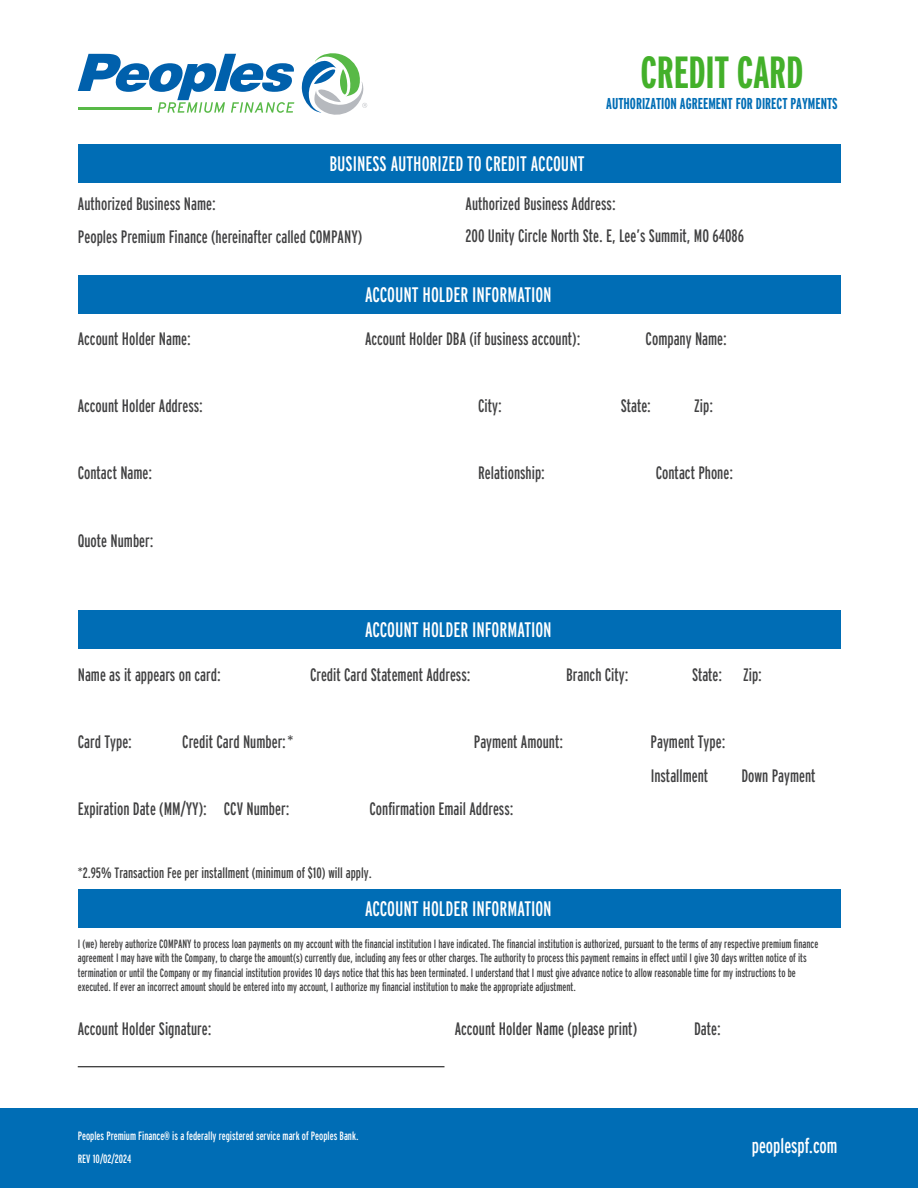
<style>
.page{position:relative;width:918px;height:1188px;background:#fff}
.page>*{position:absolute;margin:0;border:0;box-sizing:border-box;transform-origin:0 0}
.t1{font:700 45px "Interstate Compressed";letter-spacing:-.01em;color:#43b02a}
.t2{font:21px "Interstate Compressed";color:#fff}
.t3{font:18px/32.1px "Interstate Compressed";color:#414142}
.t4{font:700 15.75px "Interstate Compressed";color:#006db5}
.t5{font:15px "Interstate Compressed";color:#404040}
.t6{font:12px/14.4px "Interstate Compressed";color:#414142}
.t7{font:12px/23.5px "Interstate Compressed";color:#fff}
</style>
<div class="page">
<div style="left:78px;top:145px;width:763px;height:38px;background:#006db5"></div>
<div style="left:78px;top:276px;width:763px;height:38px;background:#006db5"></div>
<div style="left:78px;top:610px;width:763px;height:39px;background:#006db5"></div>
<div style="left:78px;top:890px;width:763px;height:38px;background:#006db5"></div>
<div style="left:1px;top:1108px;width:917px;height:80px;background:#006db5"></div>
<svg style="left:78px;top:54px;width:216px;height:59px"></svg>
<svg style="left:301px;top:53px;width:66px;height:62px"></svg>
<hr style="left:78px;top:1067px;width:366px;height:1px;background:#000">
<h2 class="t2" style="left:329px;top:152px;width:257px">BUSINESS AUTHORIZED TO CREDIT ACCOUNT</h2>
<h1 class="t1" style="left:641px;top:47px;width:164px">CREDIT CARD</h1>
<h3 class="t4" style="left:606px;top:95px;width:233px">AUTHORIZATION AGREEMENT FOR DIRECT PAYMENTS</h3>
<h3 class="t3" style="left:78px;top:188px;width:286px">Authorized Business Name:<br>Peoples Premium Finance (hereinafter called COMPANY)</h3>
<h3 class="t3" style="left:466px;top:188px;width:280px">Authorized Business Address:<br>200 Unity Circle North Ste. E, Lee’s Summit, MO 64086</h3>
<h2 class="t2" style="left:365px;top:283px;width:188px">ACCOUNT HOLDER INFORMATION</h2>
<h3 class="t3" style="left:78px;top:322px;width:114px">Account Holder Name:</h3>
<h3 class="t3" style="left:365px;top:322px;width:217px">Account Holder DBA (if business account):</h3>
<h3 class="t3" style="left:646px;top:322px;width:83px">Company Name:</h3>
<h3 class="t3" style="left:78px;top:390px;width:127px">Account Holder Address:</h3>
<h3 class="t3" style="left:478px;top:390px;width:25px">City:</h3>
<h3 class="t3" style="left:621px;top:390px;width:31px">State:</h3>
<h3 class="t3" style="left:694px;top:390px;width:20px">Zip:</h3>
<h3 class="t3" style="left:78px;top:457px;width:76px">Contact Name:</h3>
<h3 class="t3" style="left:478px;top:457px;width:68px">Relationship:</h3>
<h3 class="t3" style="left:656px;top:457px;width:79px">Contact Phone:</h3>
<h3 class="t3" style="left:78px;top:524px;width:77px">Quote Number:</h3>
<h2 class="t2" style="left:365px;top:618px;width:188px">ACCOUNT HOLDER INFORMATION</h2>
<h3 class="t3" style="left:78px;top:658px;width:144px">Name as it appears on card:</h3>
<h3 class="t3" style="left:310px;top:658px;width:162px">Credit Card Statement Address:</h3>
<h3 class="t3" style="left:566px;top:658px;width:64px">Branch City:</h3>
<h3 class="t3" style="left:692px;top:658px;width:31px">State:</h3>
<h3 class="t3" style="left:743px;top:658px;width:20px">Zip:</h3>
<h3 class="t3" style="left:78px;top:726px;width:56px">Card Type:</h3>
<h3 class="t3" style="left:182px;top:726px;width:113px">Credit Card Number:*</h3>
<h3 class="t3" style="left:474px;top:726px;width:91px">Payment Amount:</h3>
<h3 class="t3" style="left:651px;top:726px;width:76px">Payment Type:</h3>
<h3 class="t3" style="left:78px;top:793px;width:213px">Expiration Date (MM/YY): CCV Number:</h3>
<h3 class="t3" style="left:370px;top:793px;width:145px">Confirmation Email Address:</h3>
<p class="t5" style="left:78px;top:864px;width:296px">*2.95% Transaction Fee per installment (minimum of $10) will apply.</p>
<h2 class="t2" style="left:365px;top:897px;width:188px">ACCOUNT HOLDER INFORMATION</h2>
<h3 class="t3" style="left:651px;top:759px;width:59px">Installment</h3>
<h3 class="t3" style="left:741px;top:759px;width:76px">Down Payment</h3>
<p class="t6" style="left:78px;top:936px;width:742px">I (we) hereby authorize COMPANY to process loan payments on my account with the financial institution I have indicated. The financial institution is authorized, pursuant to the terms of any respective premium finance agreement I may have with the Company, to charge the amount(s) currently due, including any fees or other charges. The authority to process this payment remains in effect until I give 30 days written notice of its termination or until the Company or my financial institution provides 10 days notice that this has been terminated. I understand that I must give advance notice to allow reasonable time for my instructions to be executed. If ever an incorrect amount should be entered into my account, I authorize my financial institution to make the appropriate adjustment.</p>
<h3 class="t3" style="left:78px;top:1013px;width:135px">Account Holder Signature:</h3>
<h3 class="t3" style="left:455px;top:1013px;width:184px">Account Holder Name (please print)</h3>
<h3 class="t3" style="left:694px;top:1013px;width:28px">Date:</h3>
<p class="t7" style="left:78px;top:1124px;width:282px">Peoples Premium Finance® is a federally registered service mark of Peoples Bank.<br>REV 10/02/2024</p>
<h2 class="t2" style="left:752px;top:1134px;width:87px">peoplespf.com</h2>
</div>
